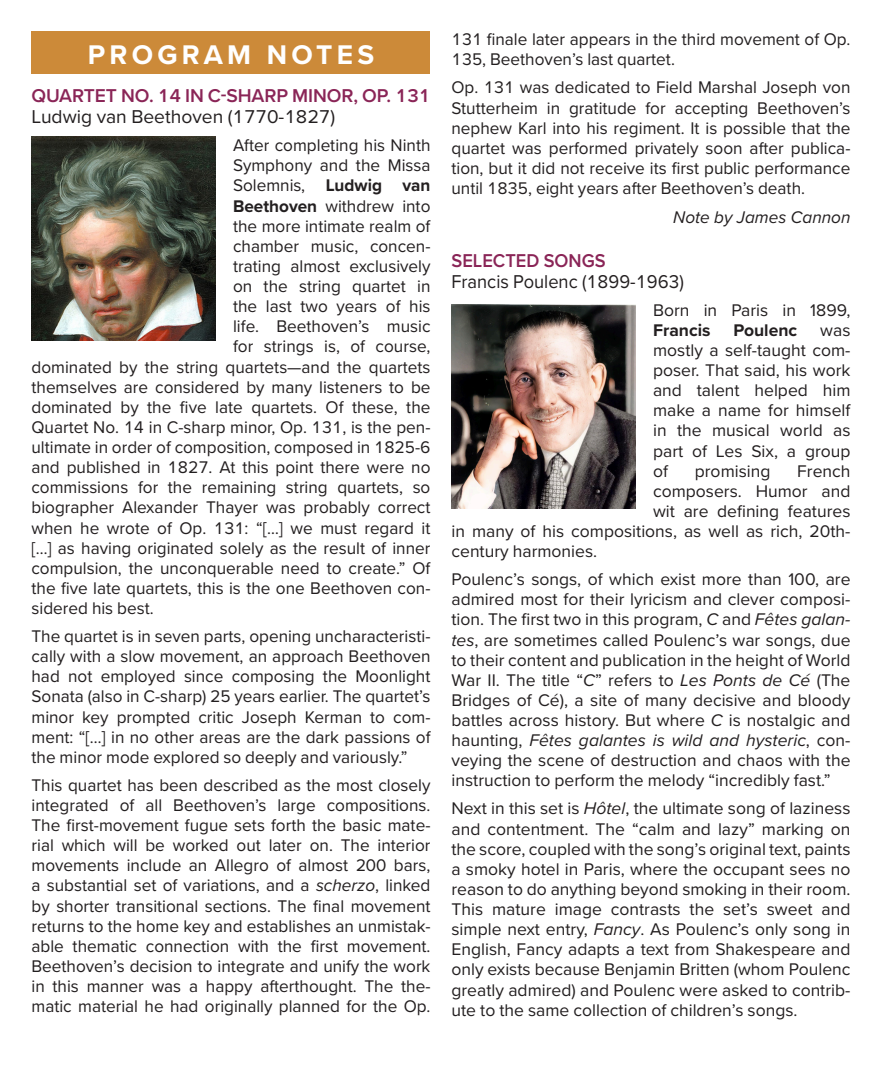
<style>
.page{position:relative;width:882px;height:1071px;background:#fff}
.page>*{position:absolute;margin:0;border:0;box-sizing:border-box;transform-origin:0 0}
.t1{font:700 28px "Proxima Nova";letter-spacing:.15em;color:#fff}
.t2{font:600 19.25px "Proxima Nova";letter-spacing:-.005em;color:#8a2557}
.t3{font:19.25px "Proxima Nova";color:#231f20}
.t4{font:19.25px "Proxima Nova";color:#231f20;scale:.95 1}
.t5{font:600 19.25px "Proxima Nova";letter-spacing:-.005em;color:#8a2557;scale:.95 1}
.t6{font:17.5px/20.1px "Proxima Nova";color:#231f20;text-align:justify}
.t7{font:italic 17.5px "Proxima Nova";color:#231f20}
.t8{font:700 17.5px "Proxima Nova";color:#231f20}
.s1{font-weight:700}
.s2{font-style:italic}
</style>
<div class="page">
<div style="left:32px;top:32px;width:398px;height:42px;background:#cc8a39"></div>
<img style="left:32px;top:136px;width:183px;height:204px">
<img style="left:452px;top:305px;width:183px;height:204px">
<h1 class="t1" style="left:88px;top:34px;width:288px">PROGRAM NOTES</h1>
<p class="t2" style="left:32px;top:81px;width:401px">QUARTET NO. 14 IN C-SHARP MINOR, OP. 131</p>
<p class="t3" style="left:32px;top:102px;width:305px">Ludwig van Beethoven (1770-1827)</p>
<p class="t6" style="left:233px;top:134px;width:199px">After completing his Ninth</p>
<p class="t6" style="left:233px;top:155px;width:199px">Symphony and the Missa</p>
<p class="t6" style="left:233px;top:175px;width:199px">Solemnis, <span class="s1">Ludwig van</span></p>
<p class="t6" style="left:233px;top:195px;width:199px"><span class="s1">Beethoven</span> withdrew into</p>
<p class="t6" style="left:233px;top:215px;width:199px">the more intimate realm of</p>
<p class="t6" style="left:233px;top:235px;width:199px">chamber music, concen-</p>
<p class="t6" style="left:233px;top:255px;width:199px">trating almost exclusively</p>
<p class="t6" style="left:233px;top:275px;width:199px">on the string quartet in</p>
<p class="t6" style="left:233px;top:295px;width:199px">the last two years of his</p>
<p class="t6" style="left:233px;top:316px;width:199px">life. Beethoven’s music</p>
<p class="t6" style="left:233px;top:336px;width:199px">for strings is, of course,</p>
<p class="t6" style="left:32px;top:356px;width:401px">dominated by the string quartets—and the quartets</p>
<p class="t6" style="left:32px;top:376px;width:401px">themselves are considered by many listeners to be</p>
<p class="t6" style="left:32px;top:396px;width:400px">dominated by the five late quartets. Of these, the</p>
<p class="t6" style="left:32px;top:416px;width:401px">Quartet No. 14 in C-sharp minor, Op. 131, is the pen-</p>
<p class="t6" style="left:32px;top:436px;width:401px">ultimate in order of composition, composed in 1825-6</p>
<p class="t6" style="left:32px;top:456px;width:400px">and published in 1827. At this point there were no</p>
<p class="t6" style="left:32px;top:477px;width:400px">commissions for the remaining string quartets, so</p>
<p class="t6" style="left:32px;top:497px;width:401px">biographer Alexander Thayer was probably correct</p>
<p class="t6" style="left:32px;top:517px;width:401px">when he wrote of Op. 131: “[…] we must regard it</p>
<p class="t6" style="left:32px;top:537px;width:401px">[…] as having originated solely as the result of inner</p>
<p class="t6" style="left:32px;top:557px;width:400px">compulsion, the unconquerable need to create.” Of</p>
<p class="t6" style="left:32px;top:577px;width:401px">the five late quartets, this is the one Beethoven con-</p>
<p class="t6" style="left:32px;top:597px;width:124px">sidered his best.</p>
<p class="t6" style="left:32px;top:625px;width:401px">The quartet is in seven parts, opening uncharacteristi&shy;cally with a slow movement, an approach Beethoven had not employed since composing the Moonlight Sonata (also in C-sharp) 25 years earlier. The quartet’s minor key prompted critic Joseph Kerman to com&shy;ment: “[…] in no other areas are the dark passions of the minor mode explored so deeply and variously.”</p>
<p class="t6" style="left:32px;top:774px;width:401px">This quartet has been described as the most closely integrated of all Beethoven’s large compositions.<br>The first-movement fugue sets forth the basic mate&shy;rial which will be worked out later on. The interior movements include an Allegro of almost 200 bars, a substantial set of variations, and a <span class="s2">scherzo</span>, linked by shorter transitional sections. The final movement returns to the home key and establishes an unmistak&shy;able thematic connection with the first movement.<br>Beethoven’s decision to integrate and unify the work in this manner was a happy afterthought. The the&shy;matic material he had originally planned for the Op.</p>
<p class="t6" style="left:452px;top:29px;width:401px">131 finale later appears in the third movement of Op.<br>135, Beethoven’s last quartet.</p>
<p class="t6" style="left:452px;top:77px;width:401px">Op. 131 was dedicated to Field Marshal Joseph von Stutterheim in gratitude for accepting Beethoven’s nephew Karl into his regiment. It is possible that the quartet was performed privately soon after publica&shy;tion, but it did not receive its first public performance until 1835, eight years after Beethoven’s death.</p>
<p class="t7" style="left:673px;top:204px;width:179px">Note by James Cannon</p>
<p class="t5" style="left:452px;top:246px;width:164px">SELECTED SONGS</p>
<p class="t4" style="left:452px;top:267px;width:246px">Francis Poulenc (1899-1963)</p>
<p class="t6" style="left:653px;top:299px;width:199px">Born in Paris in 1899,</p>
<p class="t8" style="left:653px;top:317px;width:59px">Francis</p>
<p class="t8" style="left:733px;top:317px;width:65px">Poulenc</p>
<p class="t6" style="left:653px;top:319px;width:199px;text-indent:167px">was mostly a self-taught com&shy;poser. That said, his work and talent helped him make a name for himself in the musical world as part of Les Six, a group of</p>
<p class="t6" style="left:695px;top:460px;width:77px">promising</p>
<p class="t6" style="left:797px;top:460px;width:55px">French</p>
<p class="t6" style="left:653px;top:480px;width:199px">composers. Humor and</p>
<p class="t6" style="left:653px;top:500px;width:199px">wit are defining features</p>
<p class="t6" style="left:452px;top:520px;width:400px">in many of his compositions, as well as rich, 20th-</p>
<p class="t6" style="left:452px;top:541px;width:147px">century harmonies.</p>
<p class="t6" style="left:452px;top:569px;width:401px">Poulenc’s songs, of which exist more than 100, are admired most for their lyricism and clever composi&shy;tion. The first two in this program, <span class="s2">C</span> and <span class="s2">Fêtes galan&shy;tes</span>, are sometimes called Poulenc’s war songs, due to their content and publication in the height of World War II. The title “<span class="s2">C</span>” refers to <span class="s2">Les Ponts de Cé</span> (The Bridges of Cé), a site of many decisive and bloody battles across history. But where <span class="s2">C</span> is nostalgic and haunting, <span class="s2">Fêtes galantes is wild and hysteric</span>, con&shy;veying the scene of destruction and chaos with the instruction to perform the melody “incredibly fast.”</p>
<p class="t6" style="left:452px;top:798px;width:401px">Next in this set is <span class="s2">Hôtel</span>, the ultimate song of laziness and contentment. The “calm and lazy” marking on the score, coupled with the song’s original text, paints a smoky hotel in Paris, where the occupant sees no reason to do anything beyond smoking in their room.<br>This mature image contrasts the set’s sweet and simple next entry, <span class="s2">Fancy</span>. As Poulenc’s only song in English, Fancy adapts a text from Shakespeare and only exists because Benjamin Britten (whom Poulenc greatly admired) and Poulenc were asked to contrib&shy;ute to the same collection of children’s songs.</p>
</div>
